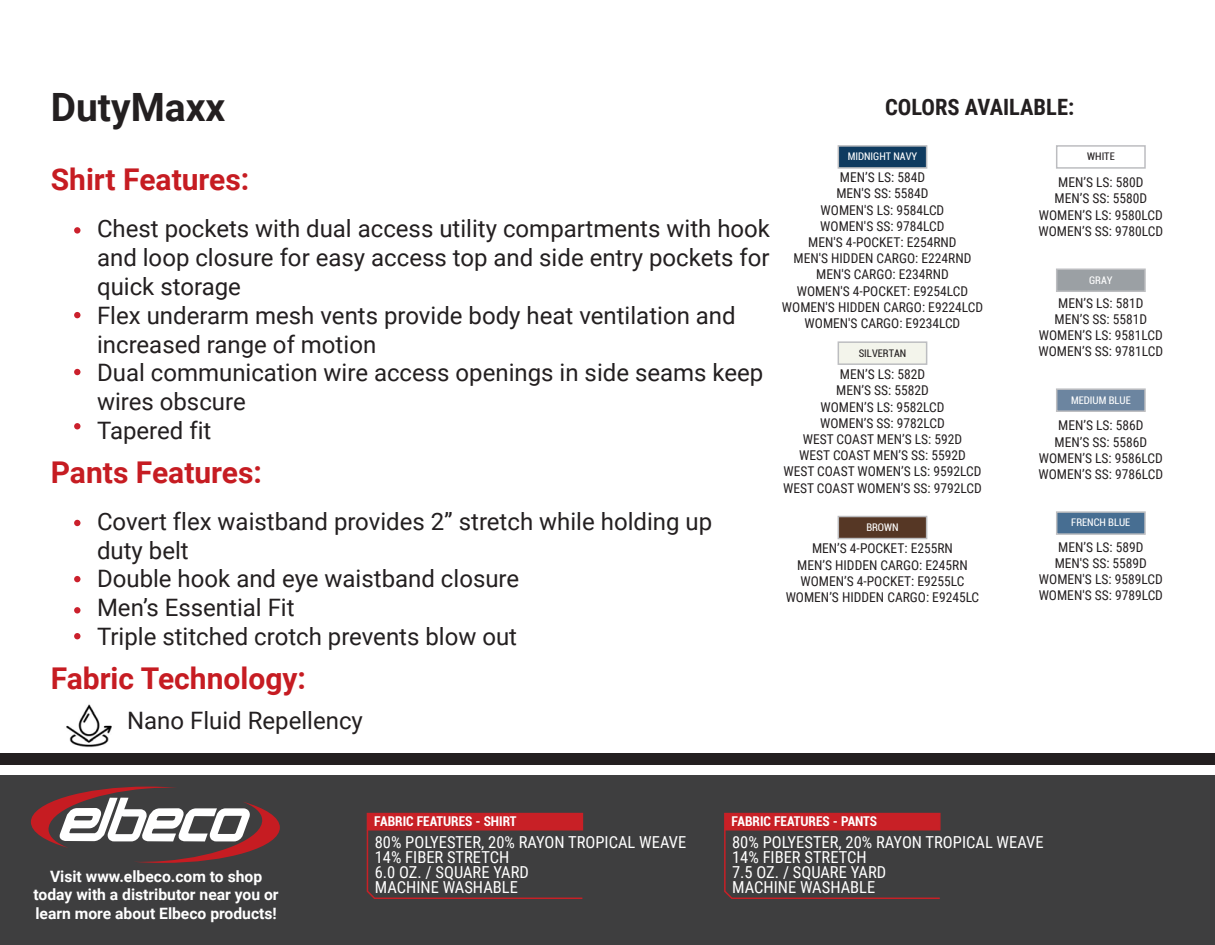
<style>
.page{position:relative;width:1215px;height:945px;background:#fff}
.page>*{position:absolute;margin:0;border:0;box-sizing:border-box;transform-origin:0 0}
.t1{font:700 39px "Roboto";color:#231f20}
.t2{font:700 30px "Roboto";color:#c61c22}
.t3{font:24px/28.8px "Roboto";color:#231f20}
.t4{font:700 22.5px "Roboto Condensed";color:#231f20}
.t5{font:16.5px/15px "Roboto Condensed";color:#fff}
.t6{font:700 15.6px/18.8px "Roboto";color:#fff;text-align:center}
.t7{font:13.5px/16.2px "Roboto Condensed";color:#231f20;text-align:center}
.t8{font:700 condensed 13.5px "Roboto";color:#fff}
.t9{font:condensed 10.5px "Roboto";color:#fff}
.t10{font:condensed 10.5px "Roboto";color:#231f20}
</style>
<div class="page">
<div style="left:1px;top:775px;width:1214px;height:170px;background:#3e3e3f"></div>
<div style="left:1px;top:753px;width:1214px;height:12px;background:#231f20"></div>
<svg style="left:31px;top:787px;width:249px;height:76px"></svg>
<div style="left:74px;top:227px;width:6px;height:7px;background:#cb202c;border-radius:50%"></div>
<svg style="left:74px;top:312px;width:6px;height:6px"></svg>
<svg style="left:74px;top:369px;width:6px;height:6px"></svg>
<svg style="left:74px;top:423px;width:6px;height:6px"></svg>
<div style="left:367px;top:813px;width:216px;height:18px;background:#c82026"></div>
<svg style="left:366px;top:829px;width:218px;height:70px"></svg>
<div style="left:724px;top:813px;width:217px;height:18px;background:#c82026"></div>
<svg style="left:724px;top:829px;width:217px;height:70px"></svg>
<img style="left:66px;top:704px;width:46px;height:44px">
<svg style="left:74px;top:520px;width:6px;height:6px"></svg>
<svg style="left:74px;top:633px;width:6px;height:6px"></svg>
<svg style="left:74px;top:576px;width:6px;height:6px"></svg>
<div style="left:74px;top:607px;width:6px;height:7px;background:#cb202c;border-radius:50%"></div>
<div style="left:838px;top:145px;width:89px;height:24px;background:#0f3b60;border:2px solid #bcbdc0"></div>
<div style="left:838px;top:341px;width:89px;height:24px;background:#f3f4eb;border:2px solid #bcbdc0"></div>
<div style="left:838px;top:516px;width:89px;height:23px;background:#563725;border:2px solid #bcbdc0"></div>
<div style="left:1056px;top:269px;width:90px;height:23px;background:#9ba0a4;border:2px solid #bcbdc0"></div>
<div style="left:1056px;top:511px;width:90px;height:24px;background:#476e92;border:2px solid #bcbdc0"></div>
<div style="left:1056px;top:145px;width:90px;height:24px;background:#fff;border:2px solid #bcbdc0"></div>
<div style="left:1056px;top:388px;width:90px;height:24px;background:#6c85a0;border:2px solid #bcbdc0"></div>
<h1 class="t1" style="left:51px;top:80px;width:176px">DutyMaxx</h1>
<h2 class="t2" style="left:51px;top:158px;width:200px">Shirt Features:</h2>
<p class="t3" style="left:97px;top:213px;width:675px">Chest pockets with dual access utility compartments with hook and loop closure for easy access top and side entry pockets for quick storage<br>Flex underarm mesh vents provide body heat ventilation and increased range of motion<br>Dual communication wire access openings in side seams keep wires obscure<br>Tapered fit</p>
<h2 class="t2" style="left:51px;top:451px;width:213px">Pants Features:</h2>
<h3 class="t3" style="left:97px;top:506px;width:617px">Covert flex waistband provides 2” stretch while holding up duty belt<br>Double hook and eye waistband closure<br>Men’s Essential Fit<br>Triple stitched crotch prevents blow out</h3>
<h2 class="t2" style="left:51px;top:658px;width:257px">Fabric Technology:</h2>
<h3 class="t3" style="left:127px;top:705px;width:237px">Nano Fluid Repellency</h3>
<h3 class="t4" style="left:885px;top:91px;width:191px">COLORS AVAILABLE:</h3>
<p class="t9" style="left:848px;top:149px;width:71px">MIDNIGHT NAVY</p>
<p class="t7" style="left:782px;top:169px;width:203px">MEN’S LS: 584D<br>MEN'S SS: 5584D<br>WOMEN'S LS: 9584LCD<br>WOMEN'S SS: 9784LCD<br>MEN'S 4-POCKET: E254RND<br>MEN'S HIDDEN CARGO: E224RND<br>MEN'S CARGO: E234RND<br>WOMEN'S 4-POCKET: E9254LCD<br>WOMEN'S HIDDEN CARGO: E9224LCD<br>WOMEN'S CARGO: E9234LCD</p>
<p class="t10" style="left:859px;top:346px;width:49px">SILVERTAN</p>
<p class="t7" style="left:783px;top:366px;width:200px">MEN’S LS: 582D<br>MEN’S SS: 5582D<br>WOMEN’S LS: 9582LCD<br>WOMEN’S SS: 9782LCD<br>WEST COAST MEN’S LS: 592D<br>WEST COAST MEN’S SS: 5592D<br>WEST COAST WOMEN’S LS: 9592LCD<br>WEST COAST WOMEN’S SS: 9792LCD</p>
<p class="t9" style="left:866px;top:520px;width:34px">BROWN</p>
<p class="t7" style="left:786px;top:540px;width:195px">MEN’S 4-POCKET: E255RN<br>MEN’S HIDDEN CARGO: E245RN<br>WOMEN’S 4-POCKET: E9255LC<br>WOMEN’S HIDDEN CARGO: E9245LC</p>
<p class="t10" style="left:1087px;top:149px;width:29px">WHITE</p>
<p class="t7" style="left:1039px;top:174px;width:126px">MEN’S LS: 580D<br>MEN’S SS: 5580D<br>WOMEN’S LS: 9580LCD<br>WOMEN’S SS: 9780LCD</p>
<p class="t9" style="left:1089px;top:273px;width:25px">GRAY</p>
<p class="t7" style="left:1039px;top:294px;width:126px">MEN’S LS: 581D<br>MEN’S SS: 5581D<br>WOMEN’S LS: 9581LCD<br>WOMEN’S SS: 9781LCD</p>
<p class="t9" style="left:1071px;top:393px;width:61px">MEDIUM BLUE</p>
<p class="t7" style="left:1039px;top:417px;width:126px">MEN’S LS: 586D<br>MEN’S SS: 5586D<br>WOMEN’S LS: 9586LCD<br>WOMEN’S SS: 9786LCD</p>
<p class="t9" style="left:1071px;top:515px;width:61px">FRENCH BLUE</p>
<p class="t7" style="left:1039px;top:538px;width:126px">MEN’S LS: 589D<br>MEN'S SS: 5589D<br>WOMEN'S LS: 9589LCD<br>WOMEN'S SS: 9789LCD</p>
<p class="t6" style="left:34px;top:866px;width:247px">Visit www.elbeco.com to shop today with a distributor near you or learn more about Elbeco products!</p>
<p class="t8" style="left:374px;top:812px;width:144px">FABRIC FEATURES - SHIRT</p>
<p class="t5" style="left:375px;top:834px;width:313px">80% POLYESTER, 20% RAYON TROPICAL WEAVE<br>14% FIBER STRETCH<br>6.0 OZ. / SQUARE YARD<br>MACHINE WASHABLE</p>
<p class="t8" style="left:731px;top:812px;width:147px">FABRIC FEATURES - PANTS</p>
<p class="t5" style="left:732px;top:834px;width:313px">80% POLYESTER, 20% RAYON TROPICAL WEAVE<br>14% FIBER STRETCH<br>7.5 OZ. / SQUARE YARD<br>MACHINE WASHABLE</p>
</div>
